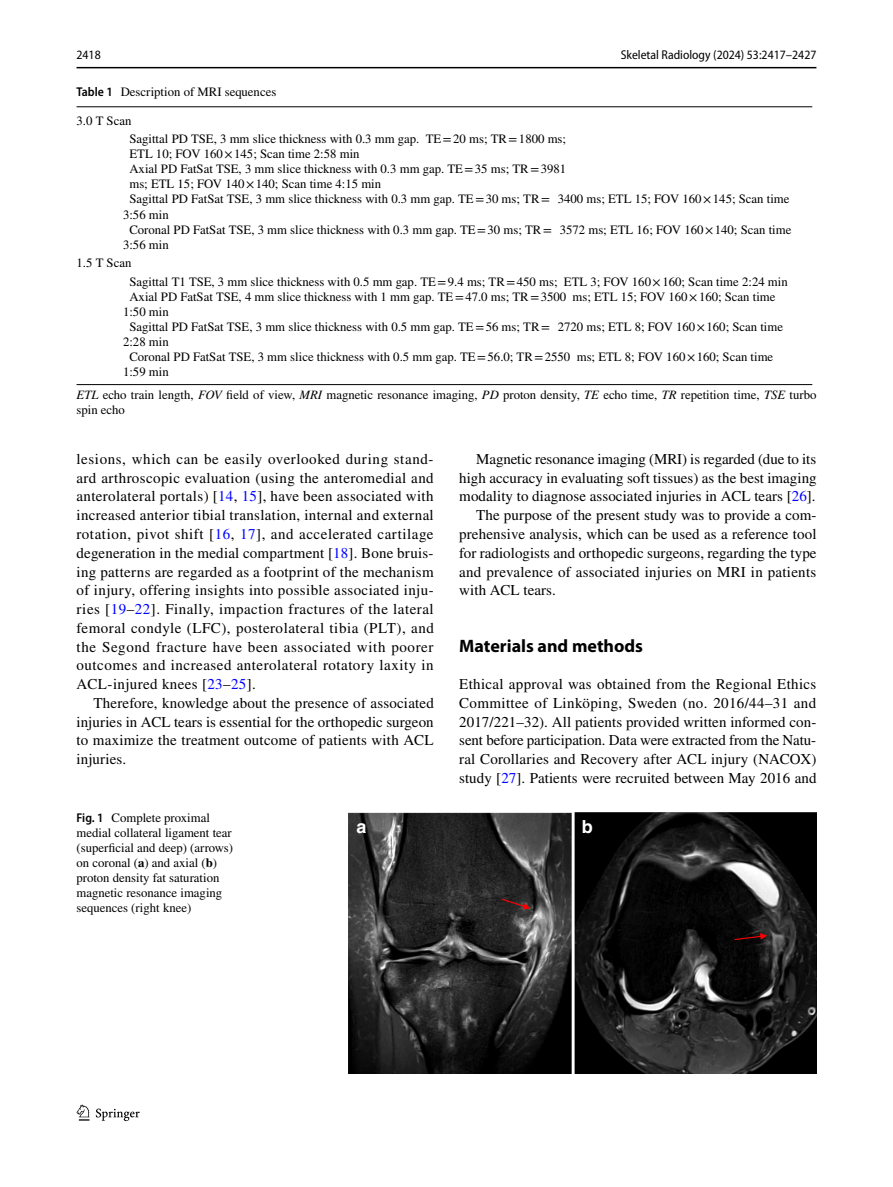
<style>
.page{position:relative;width:893px;height:1187px;background:#fff}
.page>*{position:absolute;margin:0;border:0;box-sizing:border-box;transform-origin:0 0}
.t1{font:700 18px "Myriad Pro";color:#000}
.t2{font:700 18px "Helvetica";color:#fff}
.t3{font:15px/18.8px "STIX";letter-spacing:.005em;color:#000;text-align:justify}
.t4{font:12.75px/15px "STIX";color:#000}
.t5{font:semi-condensed 12.75px "Myriad Pro";color:#000}
.s1{font-family:"Myriad Pro";font-weight:600;font-stretch:semi-condensed}
.s2{font-style:italic}
.s3{color:#00f}
.s4{font-weight:700}
</style>
<div class="page">
<hr style="left:77px;top:67px;width:739px;height:1px;background:#000">
<svg style="left:77px;top:1104px;width:12px;height:16px"></svg>
<svg style="left:96px;top:1108px;width:44px;height:12px"></svg>
<hr style="left:77px;top:106px;width:735px;height:1px;background:#000">
<hr style="left:77px;top:384px;width:735px;height:1px;background:#000">
<img style="left:349px;top:812px;width:467px;height:261px">
<svg style="left:502px;top:898px;width:28px;height:11px"></svg>
<svg style="left:734px;top:933px;width:33px;height:7px"></svg>
<p class="t5" style="left:77px;top:48px;width:26px">2418</p>
<p class="t5" style="left:621px;top:48px;width:197px">Skeletal Radiology (2024) 53:2417–2427</p>
<p class="t4" style="left:77px;top:85px;width:201px"><span class="s1">Table 1</span> Description of MRI sequences</p>
<p class="t4" style="left:129px;top:112px;width:438px;line-height:18.8px;text-indent:-53px">3.0 T Scan<br>Sagittal PD TSE, 3 mm slice thickness with 0.3 mm gap. TE=20 ms; TR=1800 ms;</p>
<p class="t4" style="left:129px;top:147px;width:232px">ETL 10; FOV 160×145; Scan time 2:58 min</p>
<p class="t4" style="left:129px;top:162px;width:438px">Axial PD FatSat TSE, 3 mm slice thickness with 0.3 mm gap. TE=35 ms; TR=3981</p>
<p class="t4" style="left:129px;top:177px;width:253px">ms; ETL 15; FOV 140×140; Scan time 4:15 min</p>
<p class="t4" style="left:129px;top:192px;width:661px">Sagittal PD FatSat TSE, 3 mm slice thickness with 0.3 mm gap. TE=30 ms; TR= 3400 ms; ETL 15; FOV 160×145; Scan time</p>
<p class="t4" style="left:123px;top:207px;width:47px">3:56 min</p>
<p class="t4" style="left:129px;top:222px;width:663px">Coronal PD FatSat TSE, 3 mm slice thickness with 0.3 mm gap. TE=30 ms; TR= 3572 ms; ETL 16; FOV 160×140; Scan time</p>
<p class="t4" style="left:123px;top:237px;width:47px">3:56 min</p>
<p class="t4" style="left:129px;top:254px;width:660px;line-height:18.8px;text-indent:-53px">1.5 T Scan<br>Sagittal T1 TSE, 3 mm slice thickness with 0.5 mm gap. TE=9.4 ms; TR=450 ms; ETL 3; FOV 160×160; Scan time 2:24 min</p>
<p class="t4" style="left:129px;top:290px;width:648px">Axial PD FatSat TSE, 4 mm slice thickness with 1 mm gap. TE=47.0 ms; TR=3500 ms; ETL 15; FOV 160×160; Scan time</p>
<p class="t4" style="left:123px;top:305px;width:47px">1:50 min</p>
<p class="t4" style="left:129px;top:320px;width:655px">Sagittal PD FatSat TSE, 3 mm slice thickness with 0.5 mm gap. TE=56 ms; TR= 2720 ms; ETL 8; FOV 160×160; Scan time</p>
<p class="t4" style="left:123px;top:335px;width:47px">2:28 min</p>
<p class="t4" style="left:129px;top:350px;width:645px">Coronal PD FatSat TSE, 3 mm slice thickness with 0.5 mm gap. TE=56.0; TR=2550 ms; ETL 8; FOV 160×160; Scan time</p>
<p class="t4" style="left:123px;top:365px;width:47px">1:59 min</p>
<p class="t4" style="left:77px;top:388px;width:741px"><span class="s2">ETL</span> echo train length, <span class="s2">FOV</span> field of view, <span class="s2">MRI</span> magnetic resonance imaging, <span class="s2">PD</span> proton density, <span class="s2">TE</span> echo time, <span class="s2">TR</span> repetition time, <span class="s2">TSE</span> turbo spin echo</p>
<p class="t3" style="left:77px;top:450px;width:359px">lesions, which can be easily overlooked during stand&shy;ard arthroscopic evaluation (using the anteromedial and anterolateral portals) [<span class="s3">14</span>, <span class="s3">15</span>], have been associated with increased anterior tibial translation, internal and external rotation, pivot shift [<span class="s3">16</span>, <span class="s3">17</span>], and accelerated cartilage degeneration in the medial compartment [<span class="s3">18</span>]. Bone bruis&shy;ing patterns are regarded as a footprint of the mechanism of injury, offering insights into possible associated inju&shy;ries [<span class="s3">19</span>–<span class="s3">22</span>]. Finally, impaction fractures of the lateral femoral condyle (LFC), posterolateral tibia (PLT), and the Segond fracture have been associated with poorer outcomes and increased anterolateral rotatory laxity in ACL-injured knees [<span class="s3">23</span>–<span class="s3">25</span>].</p>
<p class="t3" style="left:77px;top:694px;width:359px;text-indent:17px">Therefore, knowledge about the presence of associated injuries in ACL tears is essential for the orthopedic surgeon to maximize the treatment outcome of patients with ACL injuries.</p>
<p class="t3" style="left:476px;top:450px;width:341px">Magnetic resonance imaging (MRI) is regarded (due to its</p>
<p class="t3" style="left:459px;top:469px;width:359px">high accuracy in evaluating soft tissues) as the best imaging</p>
<p class="t3" style="left:459px;top:488px;width:358px">modality to diagnose associated injuries in ACL tears [<span class="s3">26</span>].</p>
<p class="t3" style="left:476px;top:507px;width:342px">The purpose of the present study was to provide a com-</p>
<p class="t3" style="left:459px;top:525px;width:359px">prehensive analysis, which can be used as a reference tool</p>
<p class="t3" style="left:459px;top:544px;width:359px">for radiologists and orthopedic surgeons, regarding the type</p>
<p class="t3" style="left:459px;top:563px;width:359px">and prevalence of associated injuries on MRI in patients</p>
<p class="t3" style="left:459px;top:582px;width:98px">with ACL tears.</p>
<p class="t1" style="left:459px;top:633px;width:185px">Materials and methods</p>
<p class="t3" style="left:459px;top:675px;width:359px">Ethical approval was obtained from the Regional Ethics Committee of Linköping, Sweden (no. 2016/44–31 and 2017/221–32). All patients provided written informed con&shy;sent before participation. Data were extracted from the Natu&shy;ral Corollaries and Recovery after ACL injury (NACOX) study [<span class="s3">27</span>]. Patients were recruited between May 2016 and</p>
<p class="t4" style="left:77px;top:811px;width:158px"><span class="s1">Fig. 1</span> Complete proximal medial collateral ligament tear (superficial and deep) (arrows) on coronal (<span class="s4">a</span>) and axial (<span class="s4">b</span>) proton density fat saturation magnetic resonance imaging sequences (right knee)</p>
<p class="t2" style="left:357px;top:816px;width:12px">a</p>
<p class="t2" style="left:582px;top:816px;width:12px">b</p>
</div>
